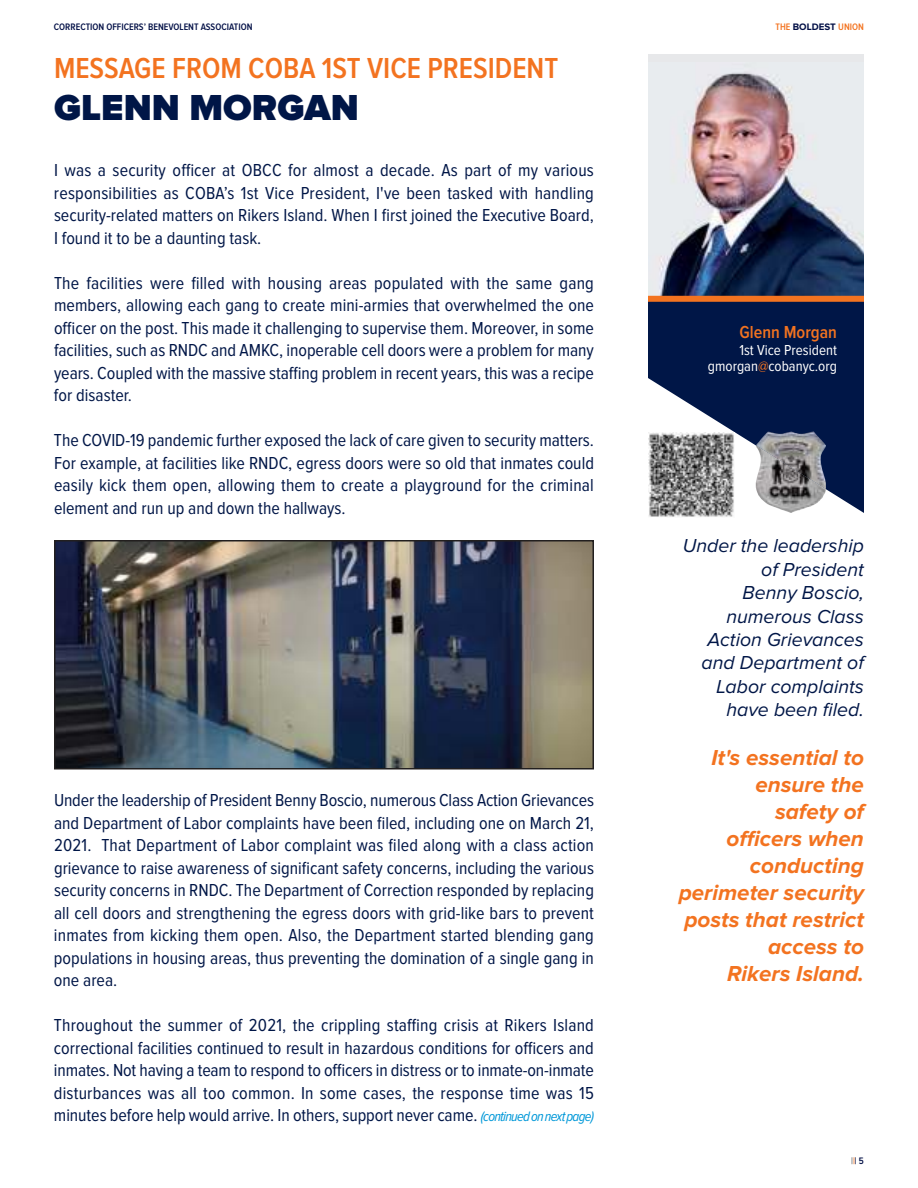
<style>
.page{position:relative;width:918px;height:1188px;background:#fff}
.page>*{position:absolute;margin:0;border:0;box-sizing:border-box;transform-origin:0 0}
.t1{font:900 37.5px "Proxima Nova";color:#001647}
.t2{font:600 30px "Proxima Nova Cond";color:#f37320}
.t3{font:italic 700 22.5px/27px "Proxima Nova";color:#f37320;text-align:right}
.t4{font:italic 19.5px/23.4px "Proxima Nova";color:#001647;text-align:right}
.t5{font:18px/22.5px "Proxima Nova Cond";color:#001647;text-align:justify}
.t6{font:600 18px "Proxima Nova Cond";color:#f37320}
.t7{font:15px/16.5px "Proxima Nova Cond";color:#fff;text-align:right}
.t8{font:600 9.75px "Proxima Nova Cond";color:#020f46}
.t9{font:600 9.75px "Proxima Nova Cond";color:#f37320}
.s1{font-family:"Proxima Nova";font-weight:700;color:#020f46}
.s2{font-style:italic;font-size:14.25px;color:#0098d8}
.s3{color:#f37320}
.s4{color:#64696d}
</style>
<div class="page">
<svg style="left:648px;top:302px;width:216px;height:211px;background:#243761"></svg>
<div style="left:648px;top:54px;width:216px;height:243px;background:#e7e8ea"></div>
<img style="left:648px;top:73px;width:216px;height:223px">
<div style="left:648px;top:296px;width:216px;height:6px;background:#f37320"></div>
<img style="left:756px;top:489px;width:70px;height:24px">
<img style="left:756px;top:431px;width:70px;height:58px">
<img style="left:649px;top:432px;width:85px;height:85px">
<img style="left:57px;top:543px;width:534px;height:224px">
<div style="left:54px;top:540px;width:540px;height:230px;border:2px solid #221f1f"></div>
<p class="t8" style="left:54px;top:22px;width:200px">CORRECTION OFFICERS’ BENEVOLENT ASSOCIATION</p>
<p class="t9" style="left:776px;top:22px;width:90px">THE <span class="s1">BOLDEST</span> UNION</p>
<h2 class="t2" style="left:54px;top:55px;width:506px">MESSAGE FROM COBA 1ST VICE PRESIDENT</h2>
<h1 class="t1" style="left:54px;top:91px;width:306px">GLENN MORGAN</h1>
<p class="t5" style="left:54px;top:160px;width:542px">I was a security officer at OBCC for almost a decade. As part of my various responsibilities as COBA’s 1st Vice President, I've been tasked with handling security-related matters on Rikers Island. When I first joined the Executive Board, I found it to be a daunting task.</p>
<p class="t5" style="left:54px;top:272px;width:542px">The facilities were filled with housing areas populated with the same gang members, allowing each gang to create mini-armies that overwhelmed the one officer on the post. This made it challenging to supervise them. Moreover, in some facilities, such as RNDC and AMKC, inoperable cell doors were a problem for many years. Coupled with the massive staffing problem in recent years, this was a recipe for disaster.</p>
<p class="t5" style="left:54px;top:430px;width:542px">The COVID-19 pandemic further exposed the lack of care given to security matters.<br>For example, at facilities like RNDC, egress doors were so old that inmates could easily kick them open, allowing them to create a playground for the criminal element and run up and down the hallways.</p>
<p class="t5" style="left:54px;top:790px;width:542px">Under the leadership of President Benny Boscio, numerous Class Action Grievances and Department of Labor complaints have been filed, including one on March 21, 2021. That Department of Labor complaint was filed along with a class action grievance to raise awareness of significant safety concerns, including the various security concerns in RNDC. The Department of Correction responded by replacing all cell doors and strengthening the egress doors with grid-like bars to prevent inmates from kicking them open. Also, the Department started blending gang populations in housing areas, thus preventing the domination of a single gang in one area.</p>
<p class="t5" style="left:54px;top:1015px;width:542px">Throughout the summer of 2021, the crippling staffing crisis at Rikers Island correctional facilities continued to result in hazardous conditions for officers and inmates. Not having a team to respond to officers in distress or to inmate-on-inmate disturbances was all too common. In some cases, the response time was 15 minutes before help would arrive. In others, support never came. <span class="s2">(continued on next page)</span></p>
<p class="t6" style="left:740px;top:324px;width:99px">Glenn Morgan</p>
<p class="t7" style="left:708px;top:342px;width:131px">1st Vice President gmorgan<span class="s3">@</span>cobanyc.org</p>
<p class="t4" style="left:683px;top:535px;width:183px">Under the leadership of President<br>Benny Boscio, numerous Class<br>Action Grievances and Department of<br>Labor complaints have been filed.</p>
<p class="t3" style="left:679px;top:745px;width:187px">It's essential to ensure the<br>safety of<br>officers when conducting perimeter security posts that restrict access to<br>Rikers Island.</p>
<p class="t8" style="left:851px;top:1156px;width:14px"><span class="s4">|</span><span class="s3">|</span>| 5</p>
</div>
